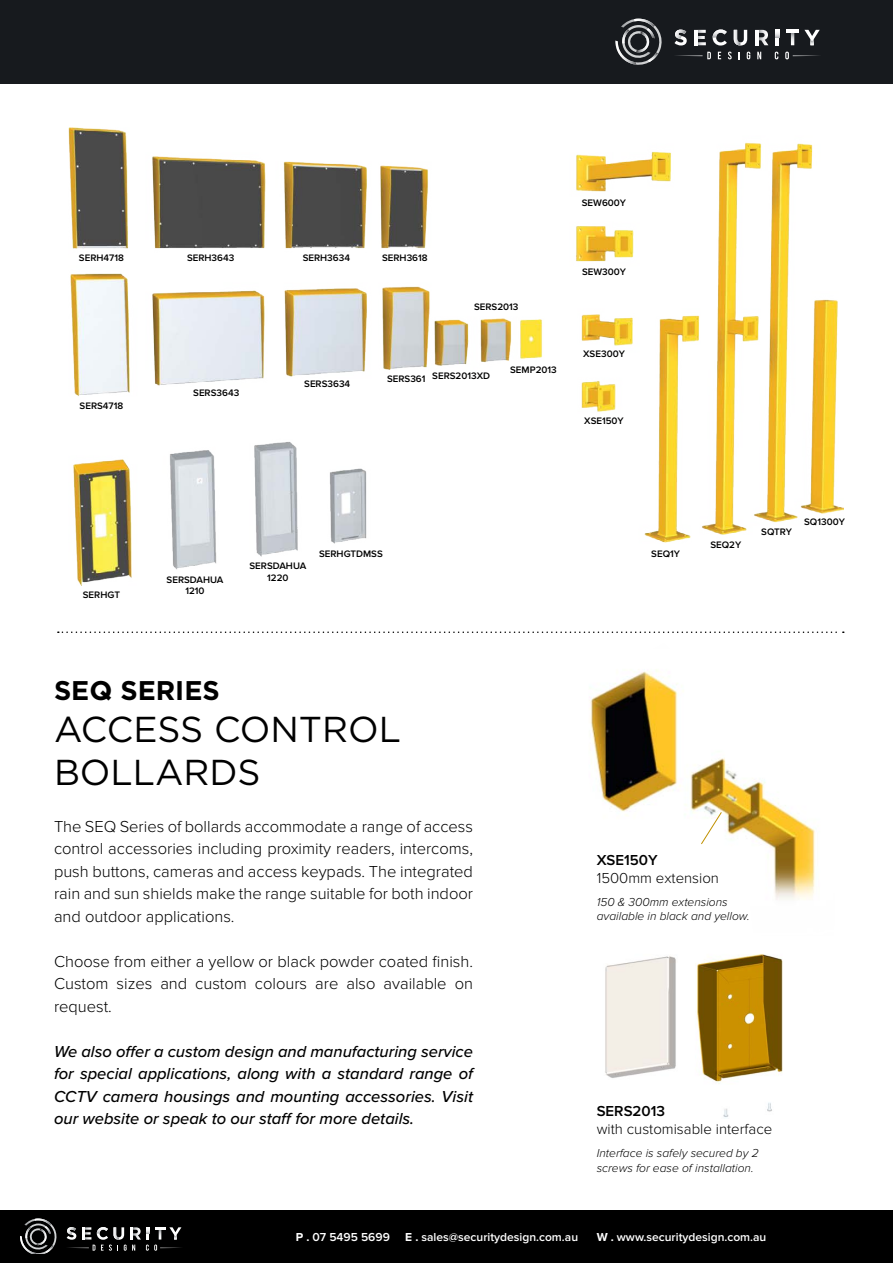
<style>
.page{position:relative;width:893px;height:1263px;background:#fff}
.page>*{position:absolute;margin:0;border:0;box-sizing:border-box;transform-origin:0 0}
.t1{font:36px/43.2px "Gotham";color:#000}
.t2{font:700 27px "Gotham";color:#000}
.t3{font:300 16.5px/22.5px "Proxima Nova";color:#000;text-align:justify}
.t4{font:italic 500 16.5px/22.5px "Proxima Nova";color:#000;text-align:justify}
.t5{font:300 15px "Proxima Nova";color:#000}
.t6{font:600 15px "Proxima Nova";color:#000}
.t7{font:italic 300 12px/14.4px "Proxima Nova";color:#000}
.t8{font:600 12px "Proxima Nova";color:#fff}
.t9{font:300 10.95px "Calibri";letter-spacing:.03em;color:#000}
.t10{font:600 9.75px/11.7px "Proxima Nova";color:#000;text-align:center}
.s1{font-weight:700}
</style>
<div class="page">
<img style="left:590px;top:669px;width:225px;height:231px">
<svg style="left:700px;top:811px;width:22px;height:34px"></svg>
<img style="left:69px;top:128px;width:775px;height:457px">
<div style="left:0;top:0;width:893px;height:84px;background:#171a1e"></div>
<svg style="left:615px;top:19px;width:47px;height:46px"></svg>
<svg style="left:718px;top:52px;width:3px;height:7px"></svg>
<svg style="left:728px;top:52px;width:4px;height:7px"></svg>
<svg style="left:747px;top:52px;width:3px;height:7px"></svg>
<svg style="left:757px;top:52px;width:4px;height:7px"></svg>
<svg style="left:775px;top:52px;width:3px;height:7px"></svg>
<svg style="left:785px;top:52px;width:34px;height:7px"></svg>
<svg style="left:676px;top:52px;width:35px;height:7px"></svg>
<svg style="left:674px;top:30px;width:13px;height:15px"></svg>
<svg style="left:697px;top:30px;width:9px;height:15px"></svg>
<svg style="left:713px;top:30px;width:14px;height:16px"></svg>
<svg style="left:734px;top:30px;width:13px;height:16px"></svg>
<svg style="left:758px;top:30px;width:10px;height:15px"></svg>
<hr style="left:755px;top:30px;width:3px;height:15px;background:#fff">
<hr style="left:694px;top:30px;width:3px;height:15px;background:#fff">
<hr style="left:776px;top:30px;width:3px;height:15px;background:#fff">
<svg style="left:776px;top:33px;width:3px;height:5px"></svg>
<svg style="left:786px;top:30px;width:34px;height:15px"></svg>
<img style="left:605px;top:954px;width:178px;height:164px">
<div style="left:0;top:1210px;width:893px;height:53px;background:#000"></div>
<svg style="left:20px;top:1218px;width:37px;height:36px"></svg>
<svg style="left:66px;top:1227px;width:116px;height:24px"></svg>
<svg style="left:58px;top:631px;width:786px;height:2px"></svg>
<p class="t10" style="left:79px;top:252px;width:46px">SERH4718</p>
<p class="t10" style="left:187px;top:252px;width:49px">SERH3643</p>
<p class="t10" style="left:303px;top:252px;width:49px">SERH3634</p>
<p class="t10" style="left:382px;top:252px;width:47px">SERH3618</p>
<p class="t10" style="left:474px;top:302px;width:46px">SERS2013</p>
<p class="t10" style="left:80px;top:400px;width:45px">SERS4718</p>
<p class="t10" style="left:193px;top:387px;width:48px">SERS3643</p>
<p class="t10" style="left:304px;top:378px;width:48px">SERS3634</p>
<p class="t10" style="left:387px;top:370px;width:105px">SERS361 SERS2013XD</p>
<p class="t10" style="left:510px;top:364px;width:48px">SEMP2013</p>
<p class="t10" style="left:582px;top:197px;width:46px">SEW600Y</p>
<p class="t10" style="left:582px;top:266px;width:46px">SEW300Y</p>
<p class="t10" style="left:583px;top:348px;width:43px">XSE300Y</p>
<p class="t10" style="left:584px;top:415px;width:41px">XSE150Y</p>
<p class="t10" style="left:83px;top:589px;width:39px">SERHGT</p>
<p class="t10" style="left:167px;top:574px;width:58px">SERSDAHUA<br>1210</p>
<p class="t10" style="left:249px;top:560px;width:58px">SERSDAHUA<br>1220</p>
<p class="t10" style="left:319px;top:548px;width:65px">SERHGTDMSS</p>
<p class="t10" style="left:651px;top:548px;width:30px">SEQ1Y</p>
<p class="t10" style="left:710px;top:539px;width:32px">SEQ2Y</p>
<p class="t10" style="left:761px;top:526px;width:32px">SQTRY</p>
<p class="t10" style="left:804px;top:516px;width:42px">SQ1300Y</p>
<h2 class="t2" style="left:54px;top:672px;width:167px">SEQ SERIES</h2>
<h1 class="t1" style="left:54px;top:707px;width:349px">ACCESS CONTROL<br>BOLLARDS</h1>
<p class="t3" style="left:54px;top:815px;width:421px">The SEQ Series of bollards accommodate a range of access control accessories including proximity readers, intercoms, push buttons, cameras and access keypads. The integrated rain and sun shields make the range suitable for both indoor and outdoor applications.</p>
<p class="t3" style="left:54px;top:950px;width:421px">Choose from either a yellow or black powder coated finish.<br>Custom sizes and custom colours are also available on request.</p>
<p class="t4" style="left:54px;top:1040px;width:421px">We also offer a custom design and manufacturing service for special applications, along with a standard range of CCTV camera housings and mounting accessories. Visit our website or speak to our staff for more details.</p>
<p class="t6" style="left:597px;top:851px;width:62px">XSE150Y</p>
<p class="t5" style="left:597px;top:869px;width:124px">1500mm extension</p>
<p class="t7" style="left:597px;top:894px;width:154px">150 &amp; 300mm extensions available in black and yellow.</p>
<p class="t9" style="left:647px;top:875px;width:91px">150MM EXTENSION</p>
<p class="t9" style="left:658px;top:906px;width:68px">150 &amp; 300MM</p>
<p class="t6" style="left:597px;top:1103px;width:70px">SERS2013</p>
<p class="t5" style="left:597px;top:1121px;width:177px">with customisable interface</p>
<p class="t7" style="left:597px;top:1146px;width:163px">Interface is safely secured by 2 screws for ease of installation.</p>
<p class="t8" style="left:296px;top:1230px;width:96px"><span class="s1">P .</span> 07 5495 5699</p>
<p class="t8" style="left:405px;top:1230px;width:174px"><span class="s1">E .</span> sales@securitydesign.com.au</p>
<p class="t8" style="left:597px;top:1230px;width:171px"><span class="s1">W .</span> www.securitydesign.com.au</p>
</div>
